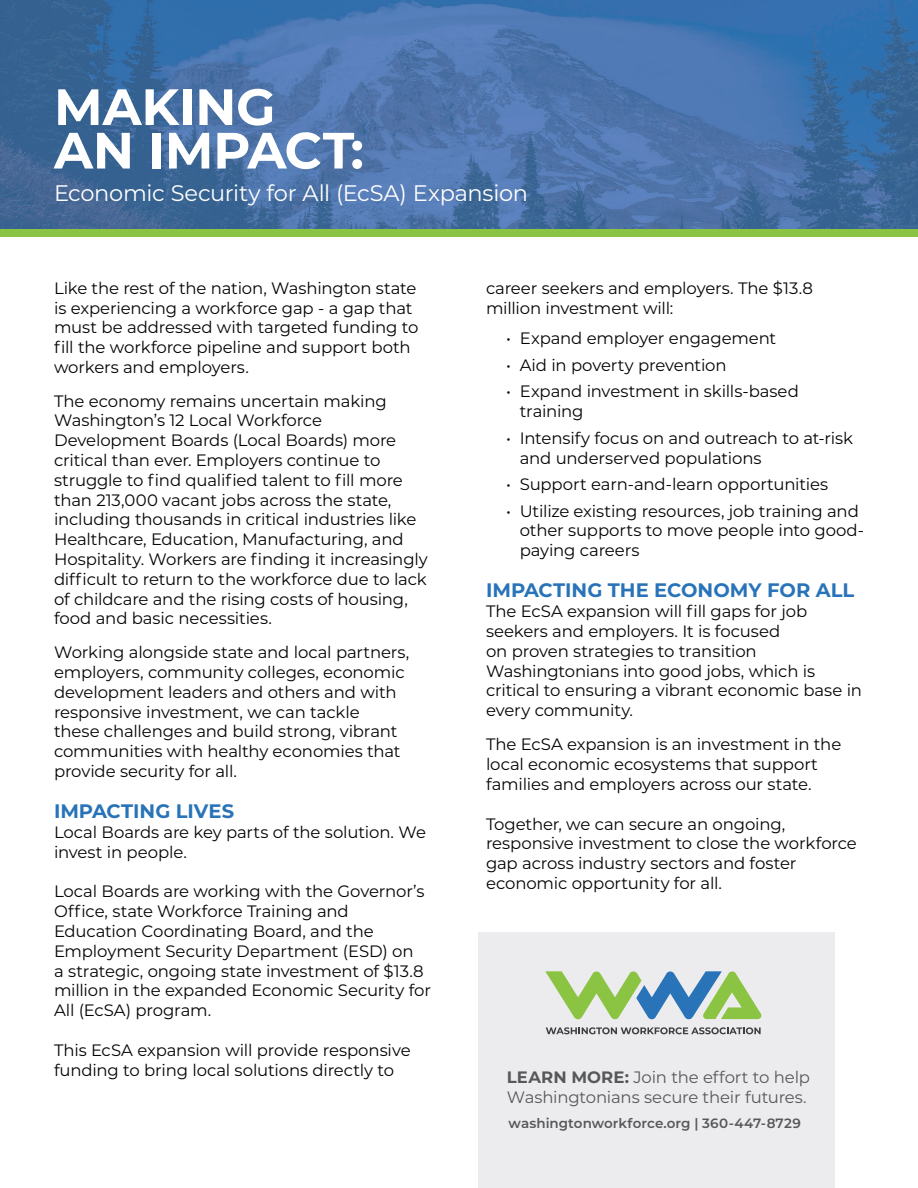
<style>
.page{position:relative;width:918px;height:1188px;background:#fff}
.page>*{position:absolute;margin:0;border:0;box-sizing:border-box;transform-origin:0 0}
.t1{font:700 51px/43.5px "Montserrat";letter-spacing:-.005em;color:#fff}
.t2{font:22.5px "Montserrat";letter-spacing:-.015em;color:#fff}
.t3{font:700 19.5px "Montserrat";color:#2973b8}
.t4{font:16.5px/19.8px "Montserrat";letter-spacing:-.01em;color:#040503}
.t5{font:16.5px/19.8px "Montserrat";letter-spacing:-.01em;color:#57585a}
.t6{font:600 13.5px "Montserrat";letter-spacing:.005em;color:#57585a}
.s1{font-weight:700}
</style>
<div class="page">
<div style="left:478px;top:933px;width:357px;height:255px;background:#ececee"></div>
<img style="left:0;top:0;width:918px;height:229px">
<div style="left:0;top:229px;width:918px;height:8px;background:#8bc442"></div>
<svg style="left:545px;top:971px;width:216px;height:49px"></svg>
<svg style="left:546px;top:1027px;width:215px;height:7px"></svg>
<h1 class="t1" style="left:54px;top:83px;width:311px">MAKING<br>AN IMPACT:</h1>
<h2 class="t2" style="left:54px;top:178px;width:476px">Economic Security for All (EcSA) Expansion</h2>
<p class="t4" style="left:54px;top:277px;width:366px">Like the rest of the nation, Washington state is experiencing a workforce gap - a gap that must be addressed with targeted funding to fill the workforce pipeline and support both workers and employers.</p>
<p class="t4" style="left:54px;top:390px;width:375px">The economy remains uncertain making Washington’s 12 Local Workforce Development Boards (Local Boards) more critical than ever. Employers continue to struggle to find qualified talent to fill more than 213,000 vacant jobs across the state, including thousands in critical industries like Healthcare, Education, Manufacturing, and Hospitality. Workers are finding it increasingly difficult to return to the workforce due to lack of childcare and the rising costs of housing, food and basic necessities.</p>
<p class="t4" style="left:54px;top:642px;width:357px">Working alongside state and local partners, employers, community colleges, economic development leaders and others and with responsive investment, we can tackle these challenges and build strong, vibrant communities with healthy economies that provide security for all.</p>
<p class="t3" style="left:54px;top:797px;width:182px">IMPACTING LIVES</p>
<p class="t4" style="left:54px;top:822px;width:374px">Local Boards are key parts of the solution. We invest in people.</p>
<p class="t4" style="left:54px;top:881px;width:379px">Local Boards are working with the Governor’s Office, state Workforce Training and Education Coordinating Board, and the Employment Security Department (ESD) on<br>a strategic, ongoing state investment of $13.8 million in the expanded Economic Security for All (EcSA) program.</p>
<p class="t4" style="left:54px;top:1040px;width:358px">This EcSA expansion will provide responsive funding to bring local solutions directly to</p>
<p class="t4" style="left:486px;top:277px;width:329px">career seekers and employers. The $13.8 million investment will:</p>
<p class="t4" style="left:506px;top:328px;width:272px">• Expand employer engagement</p>
<p class="t4" style="left:506px;top:354px;width:222px">• Aid in poverty prevention</p>
<p class="t4" style="left:520px;top:381px;width:281px;text-indent:-13px">• Expand investment in skills-based training</p>
<p class="t4" style="left:520px;top:427px;width:335px;text-indent:-13px">• Intensify focus on and outreach to at-risk and underserved populations</p>
<p class="t4" style="left:506px;top:474px;width:324px">• Support earn-and-learn opportunities</p>
<p class="t4" style="left:520px;top:500px;width:346px;text-indent:-13px">• Utilize existing resources, job training and other supports to move people into good&shy;paying careers</p>
<p class="t3" style="left:486px;top:576px;width:370px">IMPACTING THE ECONOMY FOR ALL</p>
<p class="t4" style="left:486px;top:601px;width:378px">The EcSA expansion will fill gaps for job seekers and employers. It is focused<br>on proven strategies to transition Washingtonians into good jobs, which is critical to ensuring a vibrant economic base in every community.</p>
<p class="t4" style="left:486px;top:734px;width:357px">The EcSA expansion is an investment in the local economic ecosystems that support families and employers across our state.</p>
<p class="t4" style="left:486px;top:813px;width:372px">Together, we can secure an ongoing, responsive investment to close the workforce gap across industry sectors and foster economic opportunity for all.</p>
<p class="t5" style="left:507px;top:1066px;width:305px"><span class="s1">LEARN MORE:</span> Join the effort to help<br>Washingtonians secure their futures.</p>
<p class="t6" style="left:508px;top:1114px;width:294px">washingtonworkforce.org | 360-447-8729</p>
</div>
